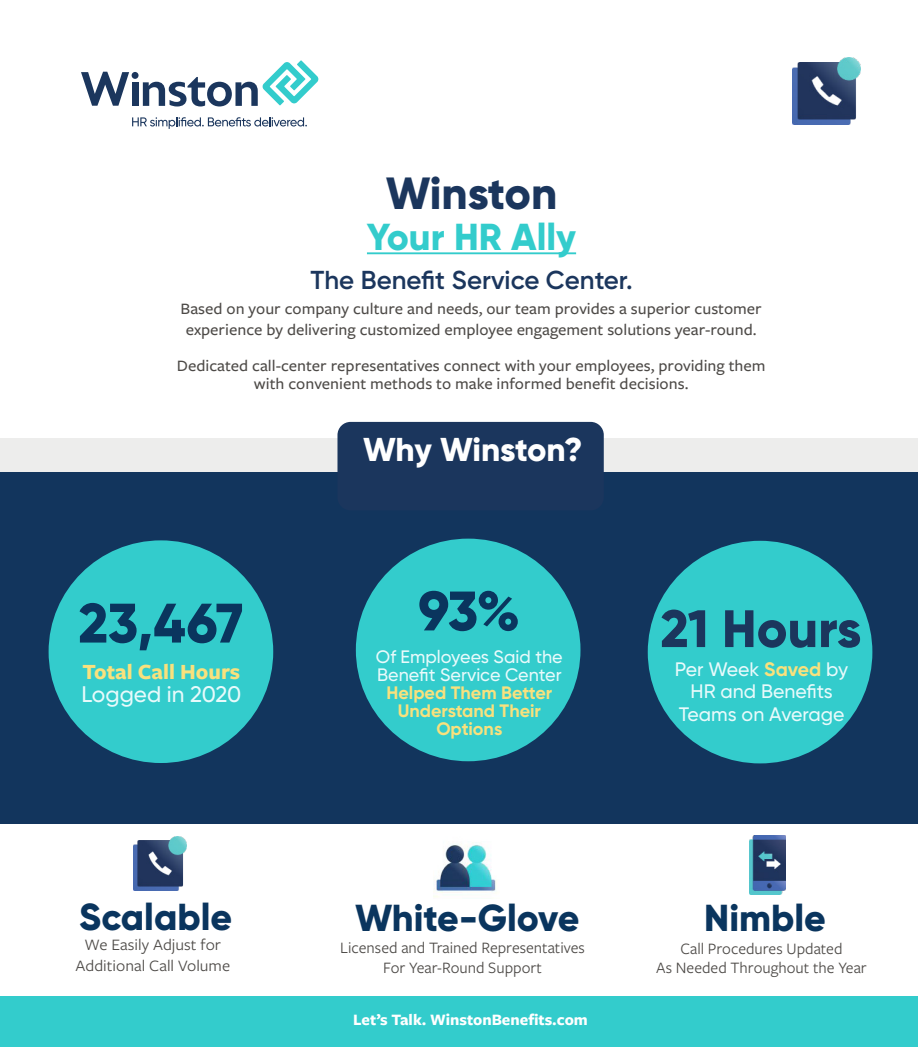
<style>
.page{position:relative;width:918px;height:1047px;background:#fff}
.page>*{position:absolute;margin:0;border:0;box-sizing:border-box;transform-origin:0 0}
.t1{font:800 55.5px "Gilroy";letter-spacing:-.02em;color:#0a355e}
.t2{font:800 52.5px "Gilroy";color:#1b365d}
.t3{font:800 45px "Gilroy";letter-spacing:-.01em;color:#1b365d}
.t4{font:800 37.5px "Gilroy";color:#0a355e}
.t5{font:800 37.5px "Gilroy";color:#3cc}
.t6{font:800 33px "Gilroy";letter-spacing:-.015em;color:#fff}
.t7{font:600 25.95px "Gilroy";color:#1b365d}
.t8{font:700 22.5px "Freight Sans Pro";color:#f9e17d}
.t9{font:500 22.5px "Gilroy";color:#e8fafb}
.t10{font:500 19.5px/22.5px "Gilroy";color:#e8fafb;text-align:center}
.t11{font:500 18px/18px "Gilroy";color:#e8fafb}
.t12{font:700 18px/18px "Gilroy";color:#f9e17d;text-align:center}
.t13{font:500 16.5px/21px "Freight Sans Pro";color:#4d4a47;text-align:center;scale:1.05 1}
.t14{font:16.5px/19.8px "Freight Sans Pro";color:#4d4a47;text-align:center}
.t15{font:16.5px/21px "Freight Sans Pro";color:#4d4a47;text-align:center;scale:1.05 1}
.t16{font:700 16.5px "Freight Sans Pro";color:#fff}
.s1{font-weight:700;color:#f9e17d}
</style>
<div class="page">
<div style="left:0;top:438px;width:918px;height:271px;background:#ededec"></div>
<div style="left:0;top:472px;width:918px;height:351px;background:#12355d"></div>
<div style="left:132px;top:72px;width:7px;height:7px;background:#1b365d;border-radius:50%"></div>
<div style="left:132px;top:82px;width:6px;height:24px;background:#1b365d"></div>
<svg style="left:81px;top:72px;width:48px;height:34px"></svg>
<svg style="left:143px;top:60px;width:176px;height:46px"></svg>
<svg style="left:132px;top:117px;width:175px;height:12px"></svg>
<div style="left:337px;top:422px;width:267px;height:88px;background:#1b365d;border-radius:13px"></div>
<div style="left:0;top:996px;width:918px;height:50px;background:#3cc"></div>
<hr style="left:367px;top:252px;width:209px;height:2px;background:#3cc">
<div style="left:49px;top:540px;width:224px;height:222px;background:#3cc;border-radius:50%"></div>
<div style="left:356px;top:538px;width:224px;height:223px;background:#3cc;border-radius:50%"></div>
<div style="left:648px;top:540px;width:224px;height:223px;background:#3cc;border-radius:50%"></div>
<img style="left:793px;top:57px;width:67px;height:67px">
<img style="left:133px;top:836px;width:54px;height:54px">
<img style="left:749px;top:835px;width:37px;height:59px">
<img style="left:434px;top:842px;width:63px;height:55px">
<h3 class="t3" style="left:386px;top:164px;width:173px">Winston</h3>
<h3 class="t5" style="left:367px;top:213px;width:211px">Your HR Ally</h3>
<h3 class="t7" style="left:310px;top:264px;width:324px">The Benefit Service Center.</h3>
<p class="t13" style="left:181px;top:297px;width:555px">Based on your company culture and needs, our team provides a superior customer experience by delivering customized employee engagement solutions year-round.</p>
<p class="t13" style="left:177px;top:356px;width:562px;line-height:18px">Dedicated call-center representatives connect with your employees, providing them with convenient methods to make informed benefit decisions.</p>
<h1 class="t1" style="left:79px;top:588px;width:166px">23,467</h1>
<h3 class="t8" style="left:83px;top:656px;width:159px">Total Call Hours</h3>
<h3 class="t9" style="left:81px;top:679px;width:162px">Logged in 2020</h3>
<h3 class="t6" style="left:363px;top:429px;width:221px">Why Winston?</h3>
<h1 class="t1" style="left:418px;top:576px;width:103px">93%</h1>
<p class="t11" style="left:376px;top:647px;width:188px">Of Employees Said the<br>Benefit Service Center</p>
<p class="t12" style="left:387px;top:683px;width:167px">Helped Them Better<br>Understand Their<br>Options</p>
<h2 class="t2" style="left:661px;top:595px;width:202px">21 Hours</h2>
<p class="t10" style="left:675px;top:657px;width:175px">Per Week <span class="s1">Saved</span> by<br>HR and Benefits<br>Teams on Average</p>
<h3 class="t4" style="left:79px;top:893px;width:155px">Scalable</h3>
<h3 class="t4" style="left:355px;top:894px;width:226px">White-Glove</h3>
<h3 class="t4" style="left:704px;top:894px;width:123px">Nimble</h3>
<p class="t15" style="left:76px;top:933px;width:149px">We Easily Adjust for<br>Additional Call Volume</p>
<p class="t14" style="left:340px;top:937px;width:246px">Licensed and Trained Representatives<br>For Year-Round Support</p>
<p class="t14" style="left:656px;top:937px;width:212px">Call Procedures Updated<br>As Needed Throughout the Year</p>
<p class="t16" style="left:353px;top:1008px;width:236px">Let’s Talk. WinstonBenefits.com</p>
</div>
